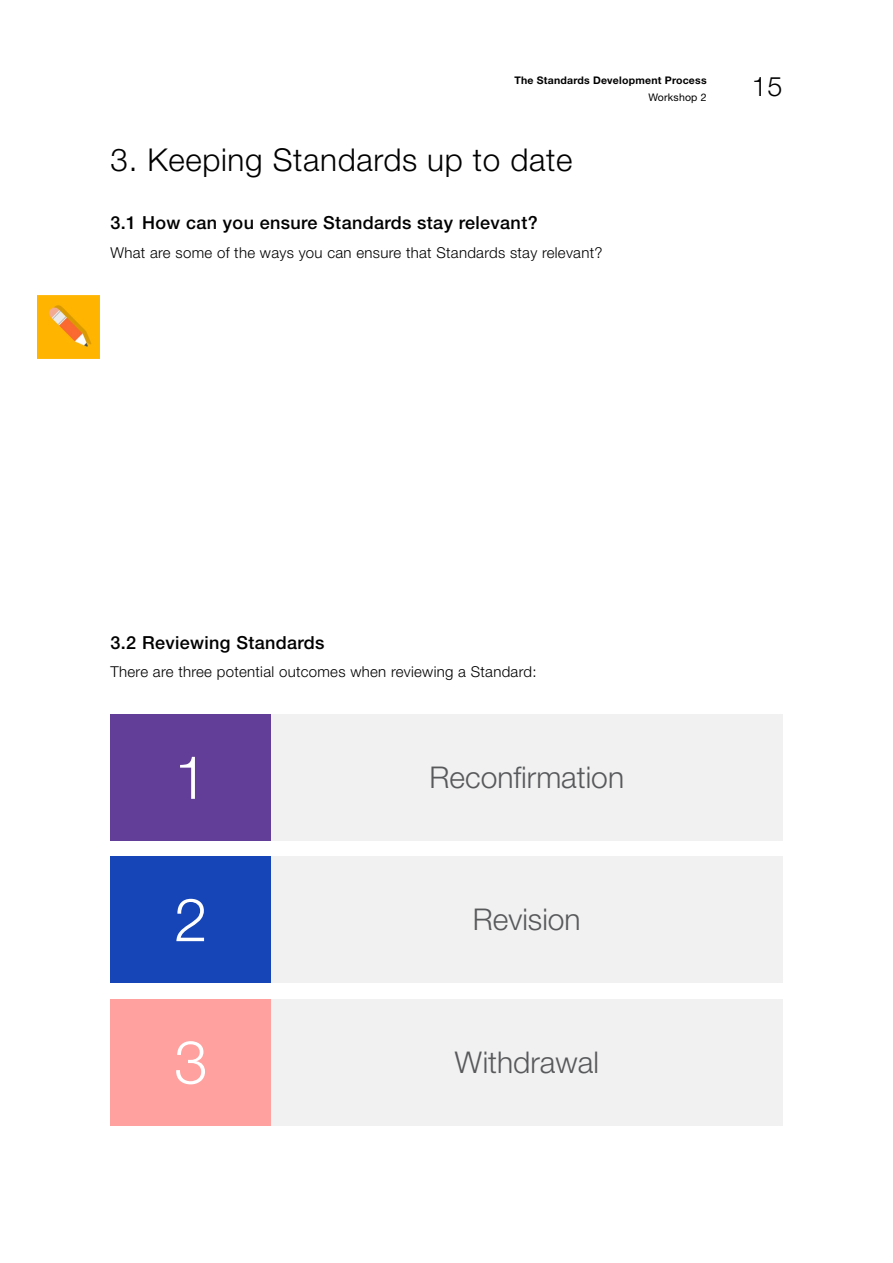
<style>
.page{position:relative;width:893px;height:1263px;background:#fff}
.page>*{position:absolute;margin:0;border:0;box-sizing:border-box;transform-origin:0 0}
.t1{font:300 60px "Helvetica Neue LT Pro";color:#fff}
.t2{font:300 31.5px "Helvetica Neue LT Pro";letter-spacing:.02em;color:#000}
.t3{font:300 30px "Helvetica Neue LT Pro";color:#58595b}
.t4{font:300 27px "Helvetica Neue LT Pro";color:#000}
.t5{font:500 18px "Helvetica Neue LT Pro";letter-spacing:.02em;color:#000}
.t6{font:300 15px "Helvetica Neue LT Pro";letter-spacing:.02em;color:#000}
.t7{font:700 10.5px "Helvetica Neue LT Pro";letter-spacing:.02em;color:#000}
.t8{font:10.5px "Helvetica Neue LT Pro";letter-spacing:.02em;color:#000}
</style>
<div class="page">
<img style="left:37px;top:296px;width:62px;height:62px">
<div style="left:111px;top:714px;width:160px;height:126px;background:#633e98"></div>
<div style="left:271px;top:714px;width:511px;height:126px;background:#f1f1f2"></div>
<div style="left:111px;top:857px;width:160px;height:126px;background:#1645b7"></div>
<div style="left:271px;top:857px;width:511px;height:126px;background:#f1f1f2"></div>
<div style="left:111px;top:999px;width:160px;height:126px;background:#ffa19f"></div>
<div style="left:271px;top:999px;width:511px;height:126px;background:#f1f1f2"></div>
<p class="t7" style="left:514px;top:74px;width:194px">The Standards Development Process</p>
<p class="t8" style="left:649px;top:90px;width:60px">Workshop 2</p>
<h2 class="t2" style="left:111px;top:140px;width:463px">3. Keeping Standards up to date</h2>
<p class="t5" style="left:111px;top:212px;width:429px">3.1 How can you ensure Standards stay relevant?</p>
<p class="t6" style="left:111px;top:243px;width:493px">What are some of the ways you can ensure that Standards stay relevant?</p>
<h3 class="t4" style="left:752px;top:70px;width:32px">15</h3>
<p class="t5" style="left:111px;top:632px;width:216px">3.2 Reviewing Standards</p>
<p class="t6" style="left:111px;top:663px;width:427px">There are three potential outcomes when reviewing a Standard:</p>
<h1 class="t1" style="left:174px;top:741px;width:35px">1</h1>
<h3 class="t3" style="left:430px;top:759px;width:196px">Reconfirmation</h3>
<h1 class="t1" style="left:174px;top:883px;width:35px">2</h1>
<h1 class="t1" style="left:174px;top:1025px;width:35px">3</h1>
<h3 class="t3" style="left:473px;top:901px;width:109px">Revision</h3>
<h3 class="t3" style="left:455px;top:1044px;width:146px">Withdrawal</h3>
</div>
